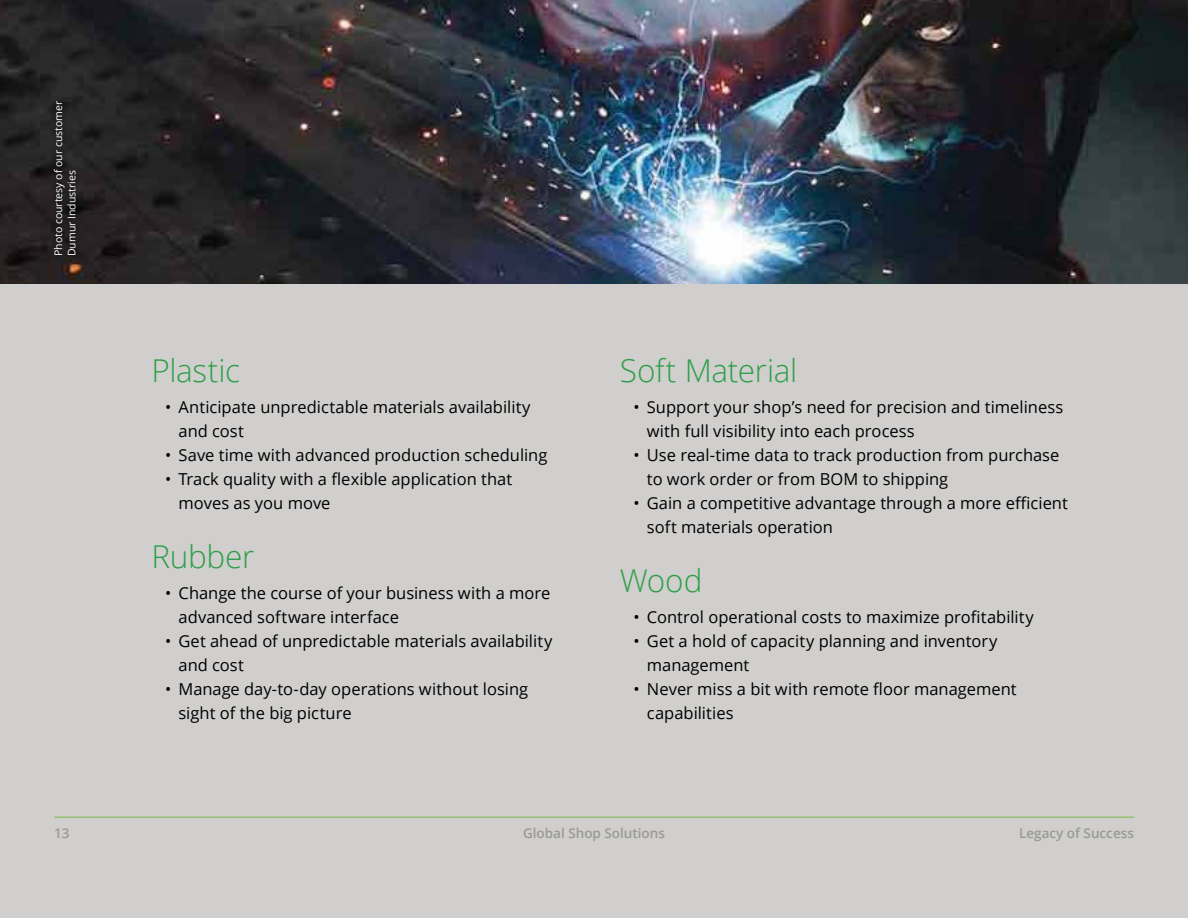
<style>
.page{position:relative;width:1188px;height:918px;background:#fff}
.page>*{position:absolute;margin:0;border:0;box-sizing:border-box;transform-origin:0 0}
.t1{font:300 31.5px "Open Sans";letter-spacing:-.01em;color:#2e9f48}
.t2{font:16.5px/24px "Open Sans";color:#000}
.t3{font:600 13.5px "Open Sans";color:#999998}
.t4{font:10.5px/13.5px "Open Sans";color:#fff}
</style>
<div class="page">
<div style="left:0;top:263px;width:1188px;height:655px;background:#d0cfce"></div>
<img style="left:0;top:0;width:1188px;height:284px">
<div style="left:48px;top:95px;width:34px;height:166px;background:#000;opacity:.95"></div>
<hr style="left:54px;top:817px;width:1080px;height:1px;background:#78bd43">
<p class="t4" style="left:51px;top:256px;width:157px;rotate:-90deg">Photo courtesy of our customer<br>Dumur Industries</p>
<h1 class="t1" style="left:152px;top:349px;width:90px">Plastic</h1>
<p class="t2" style="left:178px;top:394px;width:354px;text-indent:-13px">• Anticipate unpredictable materials availability and cost</p>
<p class="t2" style="left:165px;top:442px;width:384px">• Save time with advanced production scheduling</p>
<p class="t2" style="left:178px;top:466px;width:335px;text-indent:-13px">• Track quality with a flexible application that moves as you move</p>
<h1 class="t1" style="left:152px;top:535px;width:104px">Rubber</h1>
<p class="t2" style="left:178px;top:580px;width:373px;text-indent:-13px">• Change the course of your business with a more advanced software interface</p>
<p class="t2" style="left:178px;top:628px;width:375px;text-indent:-13px">• Get ahead of unpredictable materials availability and cost</p>
<p class="t2" style="left:178px;top:676px;width:351px;text-indent:-13px">• Manage day-to-day operations without losing sight of the big picture</p>
<h1 class="t1" style="left:620px;top:349px;width:179px">Soft Material</h1>
<p class="t2" style="left:647px;top:394px;width:418px;text-indent:-13px">• Support your shop’s need for precision and timeliness with full visibility into each process</p>
<p class="t2" style="left:647px;top:442px;width:414px;text-indent:-13px">• Use real-time data to track production from purchase to work order or from BOM to shipping</p>
<p class="t2" style="left:647px;top:490px;width:423px;text-indent:-13px">• Gain a competitive advantage through a more efficient soft materials operation</p>
<h1 class="t1" style="left:620px;top:559px;width:84px">Wood</h1>
<p class="t2" style="left:633px;top:604px;width:402px">• Control operational costs to maximize profitability</p>
<p class="t2" style="left:647px;top:628px;width:352px;text-indent:-13px">• Get a hold of capacity planning and inventory management</p>
<p class="t2" style="left:647px;top:676px;width:371px;text-indent:-13px">• Never miss a bit with remote floor management capabilities</p>
<p class="t3" style="left:54px;top:824px;width:17px">13</p>
<p class="t3" style="left:523px;top:824px;width:143px">Global Shop Solutions</p>
<p class="t3" style="left:1019px;top:824px;width:116px">Legacy of Success</p>
</div>
